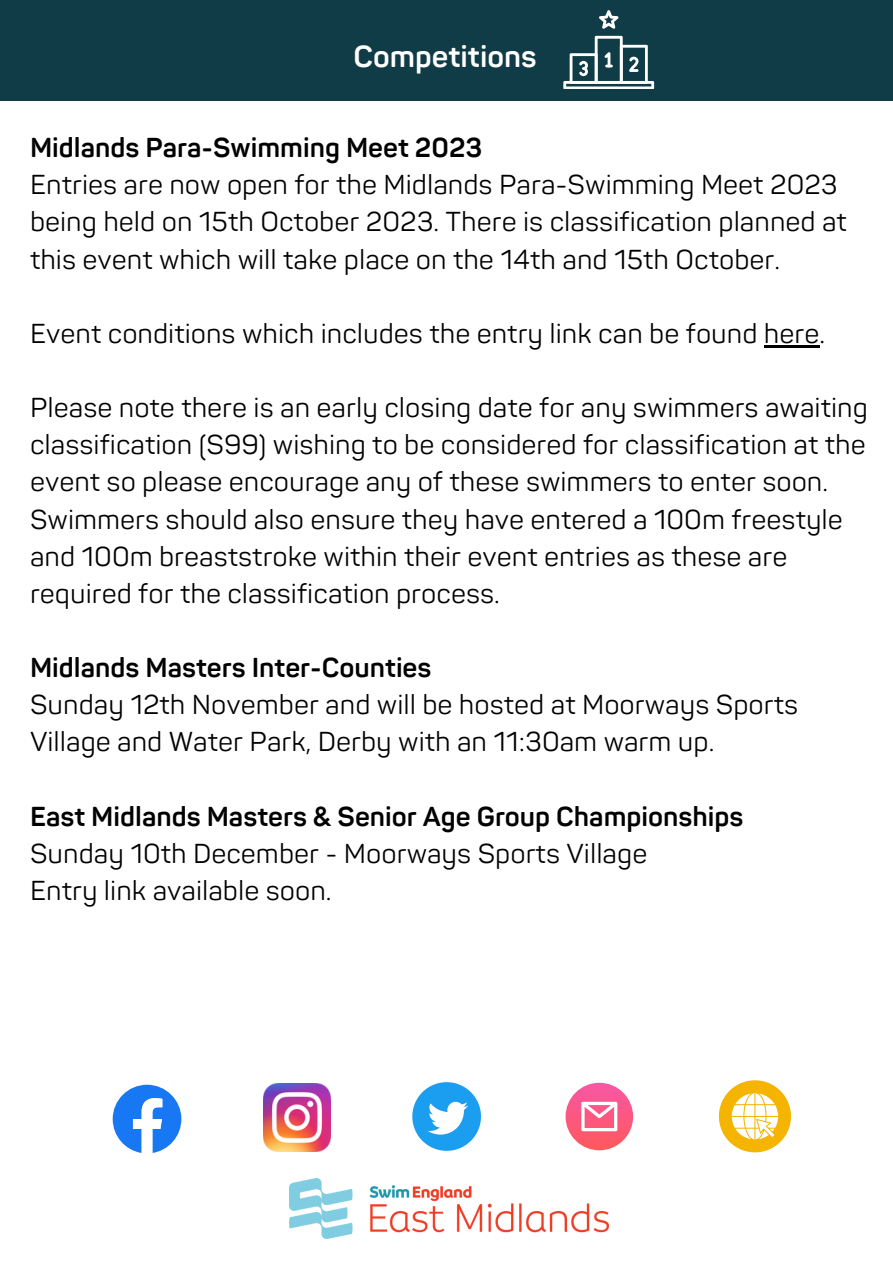
<style>
.page{position:relative;width:893px;height:1264px;background:#fff}
.page>*{position:absolute;margin:0;border:0;box-sizing:border-box;transform-origin:0 0}
.t1{font:700 30px "Panton";color:#fff}
.t2{font:27px/37.2px "Panton";color:#000}
.t3{font:700 27px "Panton";color:#000}
</style>
<div class="page">
<hr style="left:763px;top:345px;width:56px;height:2px;background:#000">
<div style="left:0;top:0;width:892px;height:101px;background:#0f3c47"></div>
<svg style="left:113px;top:1084px;width:68px;height:69px"></svg>
<img style="left:263px;top:1083px;width:67px;height:68px">
<svg style="left:412px;top:1082px;width:69px;height:68px"></svg>
<svg style="left:565px;top:1082px;width:68px;height:68px;background:#fb5e86"></svg>
<svg style="left:581px;top:1101px;width:36px;height:30px"></svg>
<svg style="left:718px;top:1080px;width:72px;height:72px"></svg>
<svg style="left:599px;top:10px;width:19px;height:19px"></svg>
<svg style="left:563px;top:36px;width:91px;height:53px"></svg>
<img style="left:289px;top:1178px;width:320px;height:60px">
<p class="t1" style="left:353px;top:39px;width:185px">Competitions</p>
<p class="t3" style="left:30px;top:132px;width:454px">Midlands Para-Swimming Meet 2023</p>
<p class="t2" style="left:30px;top:167px;width:818px">Entries are now open for the Midlands Para-Swimming Meet 2023 being held on 15th October 2023. There is classification planned at this event which will take place on the 14th and 15th October.</p>
<p class="t2" style="left:30px;top:316px;width:796px">Event conditions which includes the entry link can be found here.</p>
<p class="t2" style="left:30px;top:390px;width:839px">Please note there is an early closing date for any swimmers awaiting classification (S99) wishing to be considered for classification at the event so please encourage any of these swimmers to enter soon.<br>Swimmers should also ensure they have entered a 100m freestyle and 100m breaststroke within their event entries as these are required for the classification process.</p>
<p class="t3" style="left:30px;top:651px;width:403px">Midlands Masters Inter-Counties</p>
<p class="t2" style="left:30px;top:687px;width:769px">Sunday 12th November and will be hosted at Moorways Sports<br>Village and Water Park, Derby with an 11:30am warm up.</p>
<p class="t3" style="left:30px;top:800px;width:715px">East Midlands Masters &amp; Senior Age Group Championships</p>
<p class="t2" style="left:30px;top:835px;width:618px">Sunday 10th December - Moorways Sports Village<br>Entry link available soon.</p>
</div>
